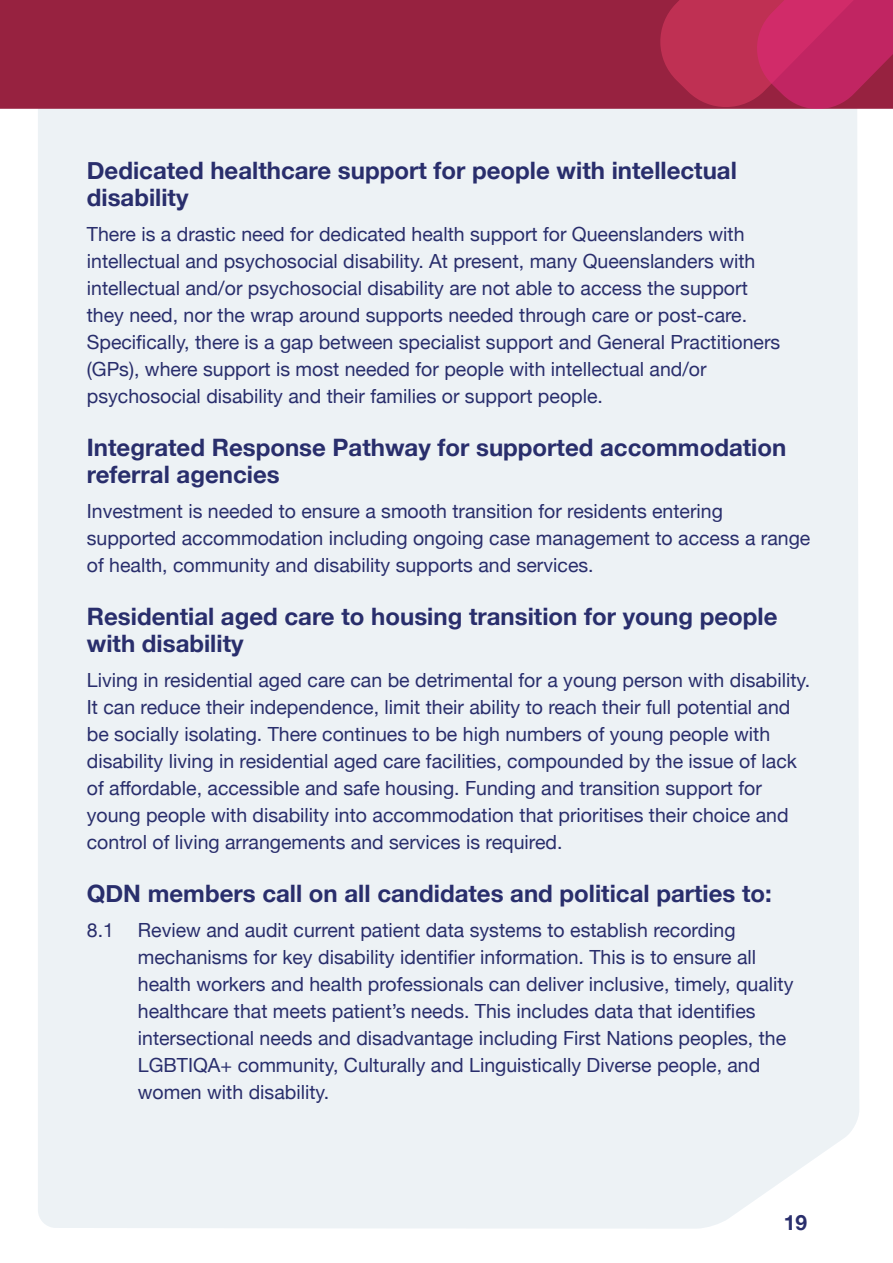
<style>
.page{position:relative;width:893px;height:1263px;background:#fff}
.page>*{position:absolute;margin:0;border:0;box-sizing:border-box;transform-origin:0 0}
.t1{font:700 24px/27px "Helvetica Neue";color:#292e6c}
.t2{font:700 21px "Helvetica Neue";color:#292e6c}
.t3{font:19.5px/27px "Helvetica Neue";color:#292e6c}
</style>
<div class="page">
<div style="left:38px;top:109px;width:821px;height:1120px;background:#edf2f5"></div>
<div style="left:0;top:0;width:655px;height:109px;background:#972240"></div>
<svg style="left:655px;top:0;width:238px;height:114px;background:#be325f"></svg>
<p class="t1" style="left:87px;top:157px;width:652px">Dedicated healthcare support for people with intellectual disability</p>
<p class="t3" style="left:87px;top:222px;width:695px">There is a drastic need for dedicated health support for Queenslanders with intellectual and psychosocial disability. At present, many Queenslanders with intellectual and/or psychosocial disability are not able to access the support they need, nor the wrap around supports needed through care or post-care.<br>Specifically, there is a gap between specialist support and General Practitioners (GPs), where support is most needed for people with intellectual and/or psychosocial disability and their families or support people.</p>
<p class="t1" style="left:87px;top:434px;width:701px">Integrated Response Pathway for supported accommodation referral agencies</p>
<p class="t3" style="left:87px;top:499px;width:725px">Investment is needed to ensure a smooth transition for residents entering supported accommodation including ongoing case management to access a range of health, community and disability supports and services.</p>
<p class="t1" style="left:87px;top:603px;width:692px">Residential aged care to housing transition for young people with disability</p>
<p class="t3" style="left:87px;top:668px;width:725px">Living in residential aged care can be detrimental for a young person with disability.<br>It can reduce their independence, limit their ability to reach their full potential and be socially isolating. There continues to be high numbers of young people with disability living in residential aged care facilities, compounded by the issue of lack of affordable, accessible and safe housing. Funding and transition support for young people with disability into accommodation that prioritises their choice and control of living arrangements and services is required.</p>
<p class="t1" style="left:87px;top:880px;width:687px">QDN members call on all candidates and political parties to:</p>
<p class="t3" style="left:138px;top:918px;width:657px;text-indent:-51px">8.1 Review and audit current patient data systems to establish recording mechanisms for key disability identifier information. This is to ensure all health workers and health professionals can deliver inclusive, timely, quality healthcare that meets patient’s needs. This includes data that identifies intersectional needs and disadvantage including First Nations peoples, the LGBTIQA+ community, Culturally and Linguistically Diverse people, and women with disability.</p>
<p class="t2" style="left:784px;top:1206px;width:25px">19</p>
</div>
